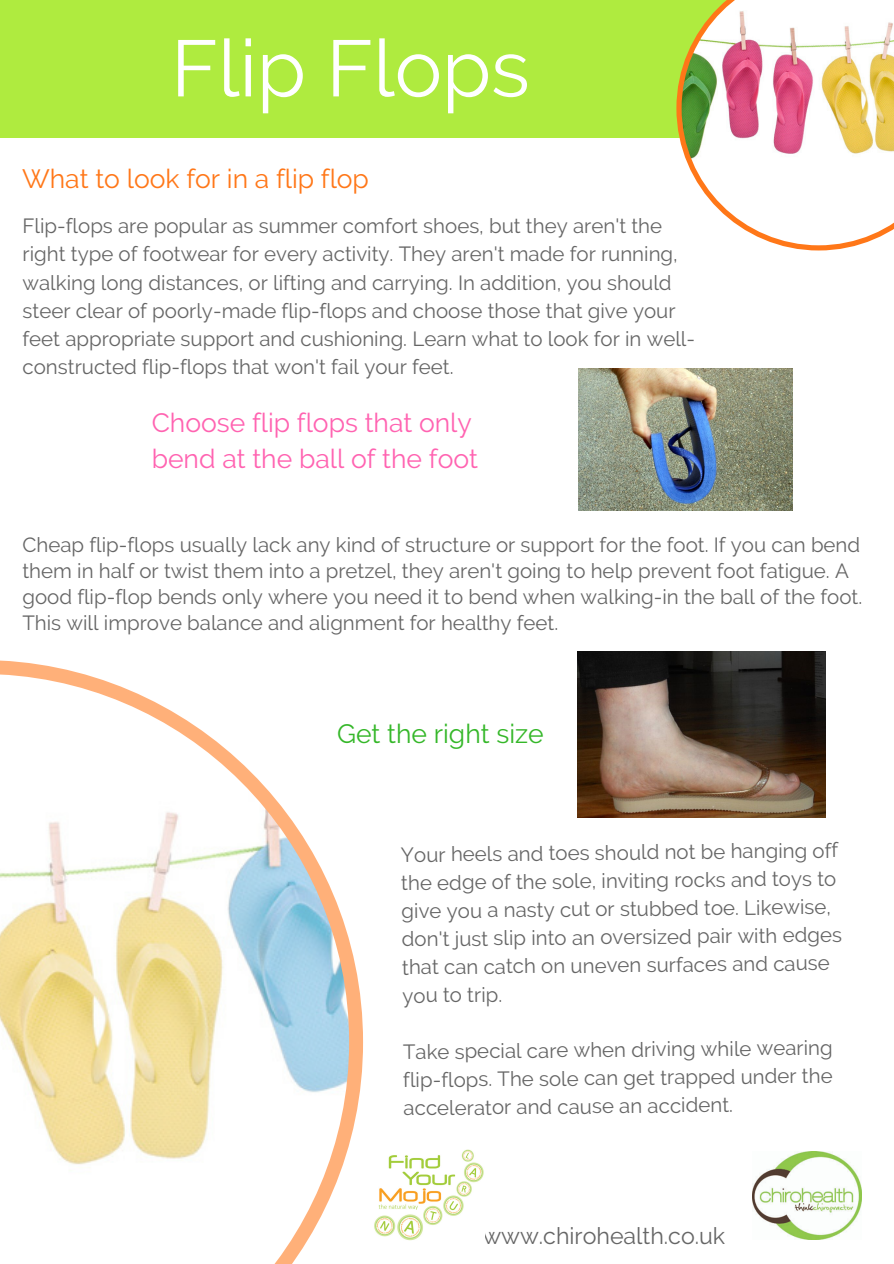
<style>
.page{position:relative;width:894px;height:1264px;background:#fff}
.page>*{position:absolute;margin:0;border:0;box-sizing:border-box;transform-origin:0 0}
.t1{font:79.5px "Raleway";color:#fff}
.t2{font:26.55px/36px "Raleway";color:#ff63b1}
.t3{font:26.55px "Raleway";color:#ff7718}
.t4{font:26.55px "Raleway";color:#35b729}
.t5{font:23.25px "Raleway";color:#666}
.t6{font:20.4px/27.9px "Raleway";color:#666}
</style>
<div class="page">
<div style="left:0;top:0;width:885px;height:137px;background:#afeb3f"></div>
<svg style="left:0;top:660px;width:363px;height:603px"></svg>
<img style="left:752px;top:1151px;width:109px;height:88px">
<img style="left:374px;top:1149px;width:110px;height:92px">
<svg style="left:676px;top:0;width:217px;height:250px;fill:#fff"></svg>
<img style="left:578px;top:369px;width:214px;height:141px">
<img style="left:577px;top:652px;width:248px;height:165px">
<h1 class="t1" style="left:171px;top:22px;width:360px">Flip Flops</h1>
<h2 class="t3" style="left:22px;top:163px;width:348px">What to look for in a flip flop</h2>
<p class="t6" style="left:23px;top:212px;width:674px">Flip-flops are popular as summer comfort shoes, but they aren't the right type of footwear for every activity. They aren't made for running, walking long distances, or lifting and carrying. In addition, you should steer clear of poorly-made flip-flops and choose those that give your feet appropriate support and cushioning. Learn what to look for in well&shy;constructed flip-flops that won't fail your feet.</p>
<h2 class="t2" style="left:152px;top:404px;width:328px">Choose flip flops that only bend at the ball of the foot</h2>
<p class="t6" style="left:22px;top:531px;width:841px;line-height:26px">Cheap flip-flops usually lack any kind of structure or support for the foot. If you can bend them in half or twist them into a pretzel, they aren't going to help prevent foot fatigue. A good flip-flop bends only where you need it to bend when walking-in the ball of the foot.<br>This will improve balance and alignment for healthy feet.</p>
<h2 class="t4" style="left:337px;top:718px;width:208px">Get the right size</h2>
<p class="t6" style="left:399px;top:842px;width:442px;rotate:-1deg">Your heels and toes should not be hanging off the edge of the sole, inviting rocks and toys to give you a nasty cut or stubbed toe. Likewise, don't just slip into an oversized pair with edges that can catch on uneven surfaces and cause you to trip.</p>
<p class="t6" style="left:402px;top:1039px;width:431px;text-align:justify;rotate:-1deg">Take special care when driving while wearing flip-flops. The sole can get trapped under the accelerator and cause an accident.</p>
<p class="t5" style="left:482px;top:1221px;width:244px">www.chirohealth.co.uk</p>
</div>
